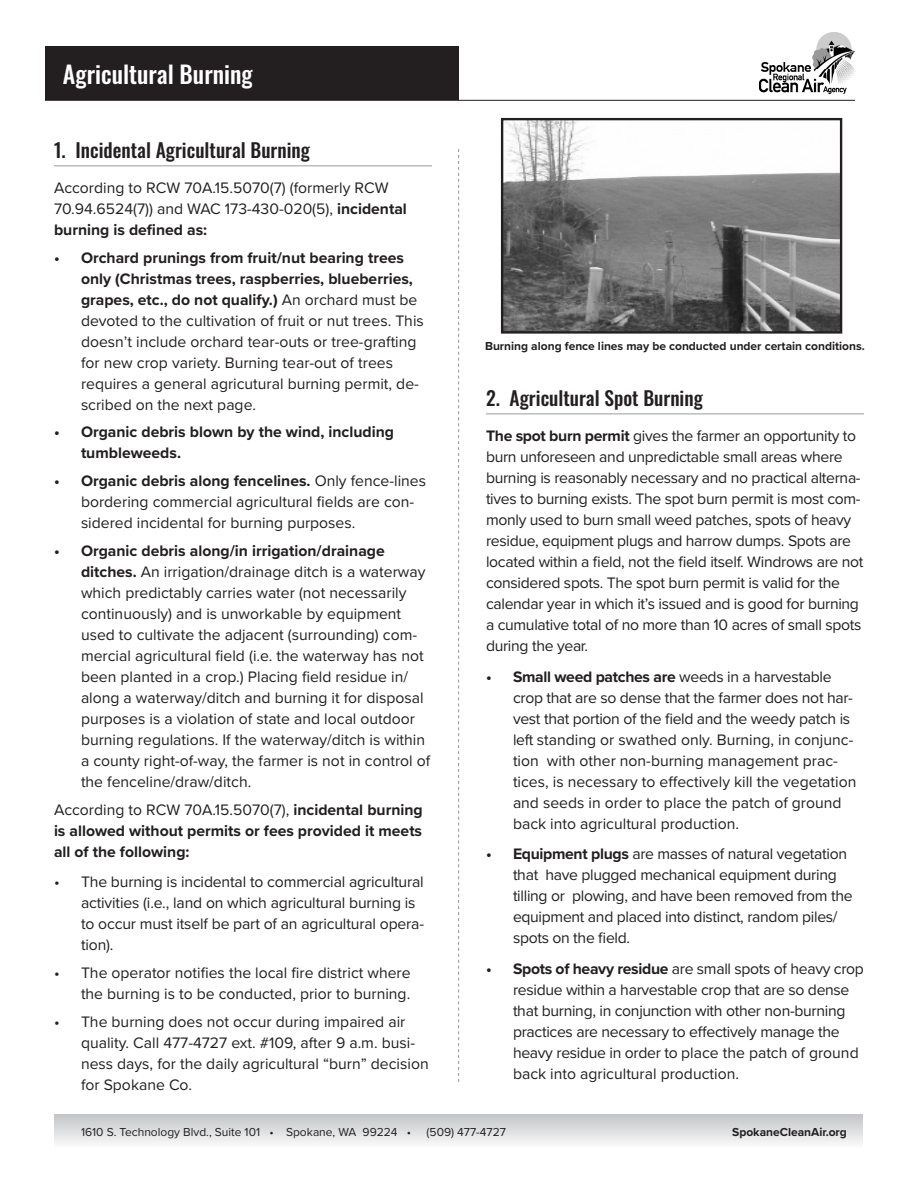
<style>
.page{position:relative;width:918px;height:1188px;background:#fff}
.page>*{position:absolute;margin:0;border:0;box-sizing:border-box;transform-origin:0 0}
.t1{font:500 24px "Oswald";color:#fff}
.Subtitle-Level_1{font:500 19.5px "Oswald";color:#231f20}
.t2{font:15.75px/21px "Proxima Nova";color:#231f20}
.t3{font:15.75px/21px "Proxima Nova";letter-spacing:-.02em;color:#231f20}
.Heading_2{font:700 15.75px/21px "Proxima Nova";color:#231f20}
.t4{font:700 12px "Proxima Nova";color:#231f20}
.t5{font:12px "Proxima Nova";color:#231f20}
.s1{font-weight:700}
.s2{font-weight:400}
</style>
<div class="page">
<div style="left:45px;top:46px;width:413px;height:54px;background:#231f20"></div>
<hr style="left:54px;top:165px;width:378px;height:2px;background:#bcbdc0">
<hr style="left:486px;top:413px;width:378px;height:2px;background:#bcbdc0">
<hr style="left:45px;top:100px;width:810px;height:1px;background:#231f20">
<svg style="left:458px;top:149px;width:1px;height:933px"></svg>
<img style="left:760px;top:32px;width:95px;height:62px">
<div style="left:54px;top:1114px;width:809px;height:34px;background:linear-gradient(to bottom,#c3c4c6,#f9fafa)"></div>
<img style="left:504px;top:121px;width:335px;height:210px">
<div style="left:501px;top:118px;width:341px;height:216px;border:2px solid #231f20"></div>
<p class="t1" style="left:63px;top:62px;width:191px">Agricultural Burning</p>
<p class="Subtitle-Level_1" style="left:54px;top:140px;width:258px">1. Incidental Agricultural Burning</p>
<p class="t2" style="left:54px;top:176px;width:354px">According to RCW 70A.15.5070(7) (formerly RCW<br>70.94.6524(7)) and WAC 173-430-020(5), <span class="s1">incidental burning is defined as:</span></p>
<p class="t2" style="left:81px;top:246px;width:344px;text-indent:-27px"><span class="s1">• Orchard prunings from fruit/nut bearing trees only (Christmas trees, raspberries, blueberries, grapes, etc., do not qualify.)</span> An orchard must be devoted to the cultivation of fruit or nut trees. This doesn’t include orchard tear-outs or tree-grafting for new crop variety. Burning tear-out of trees requires a general agricutural burning permit, de&shy;scribed on the next page.</p>
<p class="Heading_2" style="left:81px;top:421px;width:315px;text-indent:-27px">• Organic debris blown by the wind, including tumbleweeds.</p>
<p class="t2" style="left:81px;top:470px;width:347px;text-indent:-27px"><span class="s1">• Organic debris along fencelines.</span> Only fence-lines bordering commercial agricultural fields are con&shy;sidered incidental for burning purposes.</p>
<p class="t2" style="left:81px;top:539px;width:351px;text-indent:-27px"><span class="s1">• Organic debris along/in irrigation/drainage ditches.</span> An irrigation/drainage ditch is a waterway which predictably carries water (not necessarily continuously) and is unworkable by equipment used to cultivate the adjacent (surrounding) com&shy;mercial agricultural field (i.e. the waterway has not been planted in a crop.) Placing field residue in/ along a waterway/ditch and burning it for disposal purposes is a violation of state and local outdoor burning regulations. If the waterway/ditch is within a county right-of-way, the farmer is not in control of the fenceline/draw/ditch.</p>
<p class="Heading_2" style="left:54px;top:798px;width:370px;text-align:justify"><span class="s2">According to RCW 70A.15.5070(7),</span> incidental burning is allowed without permits or fees provided it meets all of the following:</p>
<p class="t2" style="left:81px;top:871px;width:345px;text-indent:-27px">• The burning is incidental to commercial agricultural activities (i.e., land on which agricultural burning is to occur must itself be part of an agricultural opera&shy;tion).</p>
<p class="t2" style="left:54px;top:962px;width:358px;text-align:right">• The operator notifies the local fire district where the burning is to be conducted, prior to burning.</p>
<p class="t2" style="left:81px;top:1010px;width:349px;text-indent:-27px">• The burning does not occur during impaired air quality. Call 477-4727 ext. #109, after 9 a.m. busi&shy;ness days, for the daily agricultural “burn” decision for Spokane Co.</p>
<p class="t4" style="left:485px;top:337px;width:381px">Burning along fence lines may be conducted under certain conditions.</p>
<p class="Subtitle-Level_1" style="left:486px;top:388px;width:218px">2. Agricultural Spot Burning</p>
<p class="t3" style="left:486px;top:424px;width:379px"><span class="s1">The spot burn permit</span> gives the farmer an opportunity to burn unforeseen and unpredictable small areas where burning is reasonably necessary and no practical alterna&shy;tives to burning exists. The spot burn permit is most com&shy;monly used to burn small weed patches, spots of heavy residue, equipment plugs and harrow dumps. Spots are located within a field, not the field itself. Windrows are not considered spots. The spot burn permit is valid for the calendar year in which it’s issued and is good for burning a cumulative total of no more than 10 acres of small spots during the year.</p>
<p class="t2" style="left:513px;top:665px;width:345px;text-indent:-27px"><span class="s1">• Small weed patches are</span> weeds in a harvestable crop that are so dense that the farmer does not har&shy;vest that portion of the field and the weedy patch is left standing or swathed only. Burning, in conjunc&shy;tion with other non-burning management prac&shy;tices, is necessary to effectively kill the vegetation and seeds in order to place the patch of ground back into agricultural production.</p>
<p class="t3" style="left:513px;top:843px;width:341px;text-indent:-27px"><span class="s1">• Equipment plugs</span> are masses of natural vegetation that have plugged mechanical equipment during tilling or plowing, and have been removed from the equipment and placed into distinct, random piles/ spots on the field.</p>
<p class="t3" style="left:513px;top:958px;width:352px;text-indent:-27px"><span class="s1">• Spots of heavy residue</span> are small spots of heavy crop residue within a harvestable crop that are so dense that burning, in conjunction with other non-burning practices are necessary to effectively manage the heavy residue in order to place the patch of ground back into agricultural production.</p>
<p class="t5" style="left:81px;top:1123px;width:332px">1610 S. Technology Blvd., Suite 101 • Spokane, WA 99224 •</p>
<p class="t5" style="left:427px;top:1123px;width:81px">(509) 477-4727</p>
<p class="t4" style="left:732px;top:1123px;width:116px">SpokaneCleanAir.org</p>
</div>
